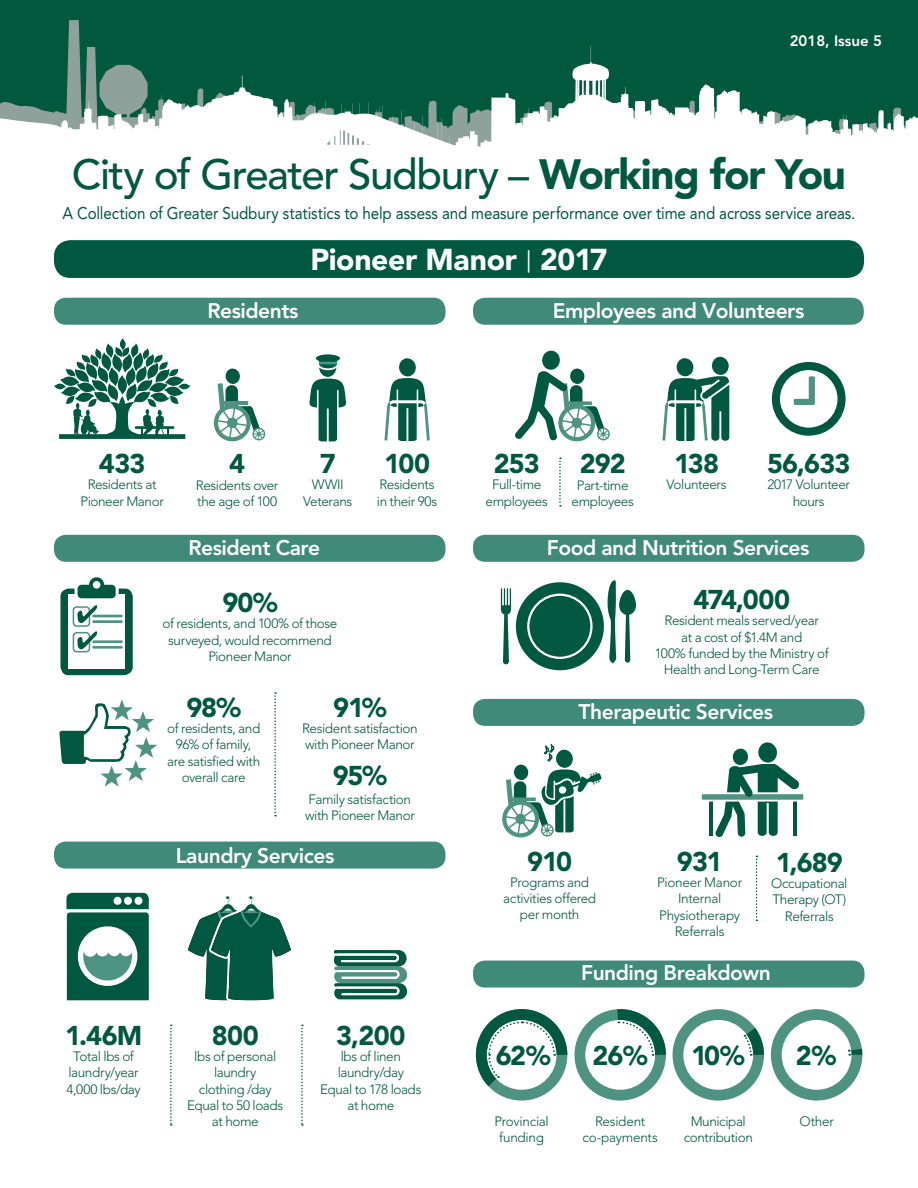
<style>
.page{position:relative;width:918px;height:1188px;background:#fff}
.page>*{position:absolute;margin:0;border:0;box-sizing:border-box;transform-origin:0 0}
.t1{font:500 42px "Avenir LT Std";letter-spacing:-.03em;color:#005840}
.t2{font:900 30px "Avenir LT Std";letter-spacing:-.01em;color:#fff}
.t3{font:900 27px "Avenir LT Std";letter-spacing:-.035em;color:#005840}
.t4{font:800 21px "Avenir LT Std";letter-spacing:-.025em;color:#fff}
.t5{font:16.8px "Avenir LT Std";letter-spacing:-.01em;color:#005840;scale:.9 1}
.t6{font:800 15px "Avenir LT Std";color:#fff}
.t7{font:300 13.5px/16.2px "Avenir LT Std";letter-spacing:-.03em;color:#005840;text-align:center}
.s1{font-weight:900}
.s2{font-weight:300;font-size:22.5px}
</style>
<div class="page">
<div style="left:0;top:0;width:918px;height:152px;background:#00583d"></div>
<svg style="left:0;top:46px;width:918px;height:106px"></svg>
<div style="left:54px;top:240px;width:810px;height:38px;background:#005840;border-radius:17px"></div>
<div style="left:54px;top:298px;width:392px;height:27px;background:#3f8a79;border-radius:12px"></div>
<svg style="left:54px;top:339px;width:137px;height:100px"></svg>
<svg style="left:214px;top:404px;width:37px;height:37px"></svg>
<svg style="left:215px;top:368px;width:50px;height:72px"></svg>
<svg style="left:319px;top:357px;width:17px;height:20px"></svg>
<svg style="left:309px;top:379px;width:38px;height:62px"></svg>
<svg style="left:318px;top:359px;width:20px;height:10px"></svg>
<div style="left:317px;top:358px;width:21px;height:12px;border:2px solid #fff;border-radius:50%"></div>
<div style="left:316px;top:354px;width:24px;height:8px;background:#005840;border-radius:50%"></div>
<hr style="left:319px;top:361px;width:18px;height:3px;background:#017562">
<svg style="left:319px;top:362px;width:18px;height:2px"></svg>
<svg style="left:384px;top:358px;width:46px;height:83px"></svg>
<div style="left:473px;top:298px;width:391px;height:27px;background:#3f8a79;border-radius:12px"></div>
<svg style="left:559px;top:457px;width:2px;height:50px"></svg>
<svg style="left:515px;top:350px;width:95px;height:91px"></svg>
<svg style="left:662px;top:356px;width:68px;height:85px"></svg>
<svg style="left:772px;top:362px;width:74px;height:74px"></svg>
<div style="left:54px;top:535px;width:392px;height:27px;background:#3f8a79;border-radius:12px"></div>
<div style="left:60px;top:589px;width:73px;height:86px;background:#005840;border-radius:8px"></div>
<div style="left:68px;top:594px;width:57px;height:74px;background:#fff"></div>
<div style="left:76px;top:583px;width:41px;height:17px;background:#005840;border-radius:6px"></div>
<div style="left:75px;top:582px;width:44px;height:19px;border:3px solid #fff;border-radius:6px"></div>
<svg style="left:89px;top:577px;width:15px;height:15px"></svg>
<div style="left:93px;top:581px;width:7px;height:8px;background:#fff;border-radius:50%"></div>
<div style="left:73px;top:606px;width:17px;height:21px;border:2px solid #4e9282;border-radius:3px"></div>
<div style="left:73px;top:632px;width:17px;height:20px;border:2px solid #4e9282;border-radius:3px"></div>
<svg style="left:77px;top:605px;width:46px;height:18px"></svg>
<svg style="left:77px;top:631px;width:46px;height:18px"></svg>
<svg style="left:274px;top:692px;width:2px;height:124px"></svg>
<svg style="left:59px;top:699px;width:98px;height:88px"></svg>
<div style="left:473px;top:535px;width:392px;height:27px;background:#3f8a79;border-radius:12px"></div>
<div style="left:516px;top:582px;width:88px;height:88px;background:#005840;border-radius:50%"></div>
<svg style="left:501px;top:588px;width:10px;height:76px"></svg>
<svg style="left:607px;top:580px;width:29px;height:83px"></svg>
<div style="left:527px;top:594px;width:66px;height:65px;border:2px solid #fff;border-radius:50%"></div>
<div style="left:473px;top:699px;width:392px;height:27px;background:#3f8a79;border-radius:12px"></div>
<svg style="left:502px;top:743px;width:100px;height:94px"></svg>
<svg style="left:756px;top:856px;width:2px;height:65px"></svg>
<svg style="left:701px;top:742px;width:103px;height:95px"></svg>
<div style="left:54px;top:842px;width:392px;height:27px;background:#3f8a79;border-radius:12px"></div>
<svg style="left:66px;top:893px;width:83px;height:107px"></svg>
<div style="left:83px;top:943px;width:14px;height:14px;background:#fff;border-radius:50%"></div>
<div style="left:96px;top:943px;width:13px;height:13px;background:#fff;border-radius:50%"></div>
<div style="left:108px;top:944px;width:12px;height:12px;background:#fff;border-radius:50%"></div>
<div style="left:120px;top:944px;width:12px;height:12px;background:#fff;border-radius:50%"></div>
<svg style="left:170px;top:1025px;width:2px;height:101px"></svg>
<svg style="left:188px;top:896px;width:103px;height:105px"></svg>
<svg style="left:301px;top:1025px;width:2px;height:101px"></svg>
<svg style="left:334px;top:950px;width:73px;height:49px"></svg>
<div style="left:473px;top:961px;width:392px;height:27px;background:#3f8a79;border-radius:12px"></div>
<svg style="left:476px;top:1009px;width:91px;height:92px"></svg>
<svg style="left:575px;top:1009px;width:91px;height:92px"></svg>
<svg style="left:673px;top:1009px;width:91px;height:92px"></svg>
<svg style="left:771px;top:1009px;width:91px;height:92px"></svg>
<p class="t6" style="left:790px;top:32px;width:94px">2018, Issue 5</p>
<h1 class="t1" style="left:72px;top:150px;width:776px">City of Greater Sudbury – <span class="s1">Working for You</span></h1>
<p class="t5" style="left:63px;top:204px;width:882px">A Collection of Greater Sudbury statistics to help assess and measure performance over time and across service areas.</p>
<h3 class="t4" style="left:207px;top:298px;width:92px">Residents</h3>
<h2 class="t2" style="left:310px;top:241px;width:299px">Pioneer Manor <span class="s2">|</span> 2017</h2>
<h3 class="t4" style="left:553px;top:298px;width:253px">Employees and Volunteers</h3>
<p class="t3" style="left:99px;top:447px;width:48px">433</p>
<p class="t7" style="left:81px;top:477px;width:85px">Residents at<br>Pioneer Manor</p>
<p class="t3" style="left:229px;top:448px;width:17px">4</p>
<p class="t7" style="left:196px;top:477px;width:84px;text-align:left">Residents over the age of 100</p>
<p class="t3" style="left:320px;top:447px;width:17px">7</p>
<p class="t7" style="left:303px;top:477px;width:51px">WWII<br>Veterans</p>
<p class="t3" style="left:384px;top:447px;width:47px">100</p>
<p class="t7" style="left:377px;top:477px;width:62px;text-align:left">Residents in their 90s</p>
<p class="t3" style="left:494px;top:447px;width:47px">253</p>
<p class="t7" style="left:486px;top:477px;width:64px">Full-time employees</p>
<p class="t3" style="left:580px;top:448px;width:47px">292</p>
<p class="t7" style="left:572px;top:477px;width:64px">Part-time employees</p>
<p class="t3" style="left:674px;top:447px;width:46px">138</p>
<p class="t7" style="left:667px;top:477px;width:61px">Volunteers</p>
<p class="t3" style="left:767px;top:447px;width:85px">56,633</p>
<p class="t7" style="left:767px;top:477px;width:84px">2017 Volunteer hours</p>
<h3 class="t4" style="left:188px;top:536px;width:133px">Resident Care</h3>
<p class="t3" style="left:222px;top:586px;width:57px">90%</p>
<p class="t7" style="left:163px;top:616px;width:176px">of residents, and 100% of those surveyed, would recommend<br>Pioneer Manor</p>
<p class="t3" style="left:186px;top:691px;width:56px">98%</p>
<p class="t7" style="left:167px;top:720px;width:95px">of residents, and<br>96% of family, are satisfied with overall care</p>
<p class="t3" style="left:333px;top:691px;width:55px">91%</p>
<p class="t7" style="left:302px;top:721px;width:117px;text-align:left">Resident satisfaction with Pioneer Manor</p>
<p class="t3" style="left:333px;top:759px;width:56px">95%</p>
<p class="t7" style="left:305px;top:792px;width:111px;text-align:left">Family satisfaction with Pioneer Manor</p>
<h3 class="t4" style="left:176px;top:843px;width:160px">Laundry Services</h3>
<p class="t3" style="left:65px;top:1019px;width:79px">1.46M</p>
<p class="t7" style="left:67px;top:1049px;width:76px">Total lbs of laundry/year<br>4,000 lbs/day</p>
<p class="t3" style="left:212px;top:1019px;width:48px">800</p>
<p class="t7" style="left:187px;top:1049px;width:98px">lbs of personal laundry<br>clothing /day<br>Equal to 50 loads at home</p>
<p class="t3" style="left:336px;top:1019px;width:71px">3,200</p>
<p class="t7" style="left:320px;top:1049px;width:103px">lbs of linen laundry/day<br>Equal to 178 loads at home</p>
<h3 class="t4" style="left:547px;top:536px;width:264px">Food and Nutrition Services</h3>
<p class="t3" style="left:693px;top:583px;width:98px">474,000</p>
<p class="t7" style="left:655px;top:613px;width:175px">Resident meals served/year<br>at a cost of $1.4M and<br>100% funded by the Ministry of<br>Health and Long-Term Care</p>
<h3 class="t4" style="left:579px;top:699px;width:196px">Therapeutic Services</h3>
<p class="t3" style="left:527px;top:845px;width:47px">910</p>
<p class="t7" style="left:503px;top:874px;width:95px">Programs and activities offered per month</p>
<p class="t3" style="left:677px;top:845px;width:47px">931</p>
<p class="t7" style="left:657px;top:874px;width:86px">Pioneer Manor<br>Internal<br>Physiotherapy<br>Referrals</p>
<p class="t3" style="left:776px;top:846px;width:69px">1,689</p>
<p class="t7" style="left:771px;top:875px;width:78px">Occupational<br>Therapy (OT)<br>Referrals</p>
<p class="t3" style="left:496px;top:1039px;width:56px">62%</p>
<p class="t7" style="left:494px;top:1114px;width:56px">Provincial funding</p>
<h3 class="t4" style="left:581px;top:960px;width:191px">Funding Breakdown</h3>
<p class="t3" style="left:592px;top:1039px;width:57px">26%</p>
<p class="t3" style="left:691px;top:1039px;width:55px">10%</p>
<p class="t3" style="left:796px;top:1039px;width:42px">2%</p>
<p class="t7" style="left:582px;top:1114px;width:77px">Resident co-payments</p>
<p class="t7" style="left:684px;top:1114px;width:71px">Municipal contribution</p>
<p class="t7" style="left:799px;top:1114px;width:36px">Other</p>
</div>
